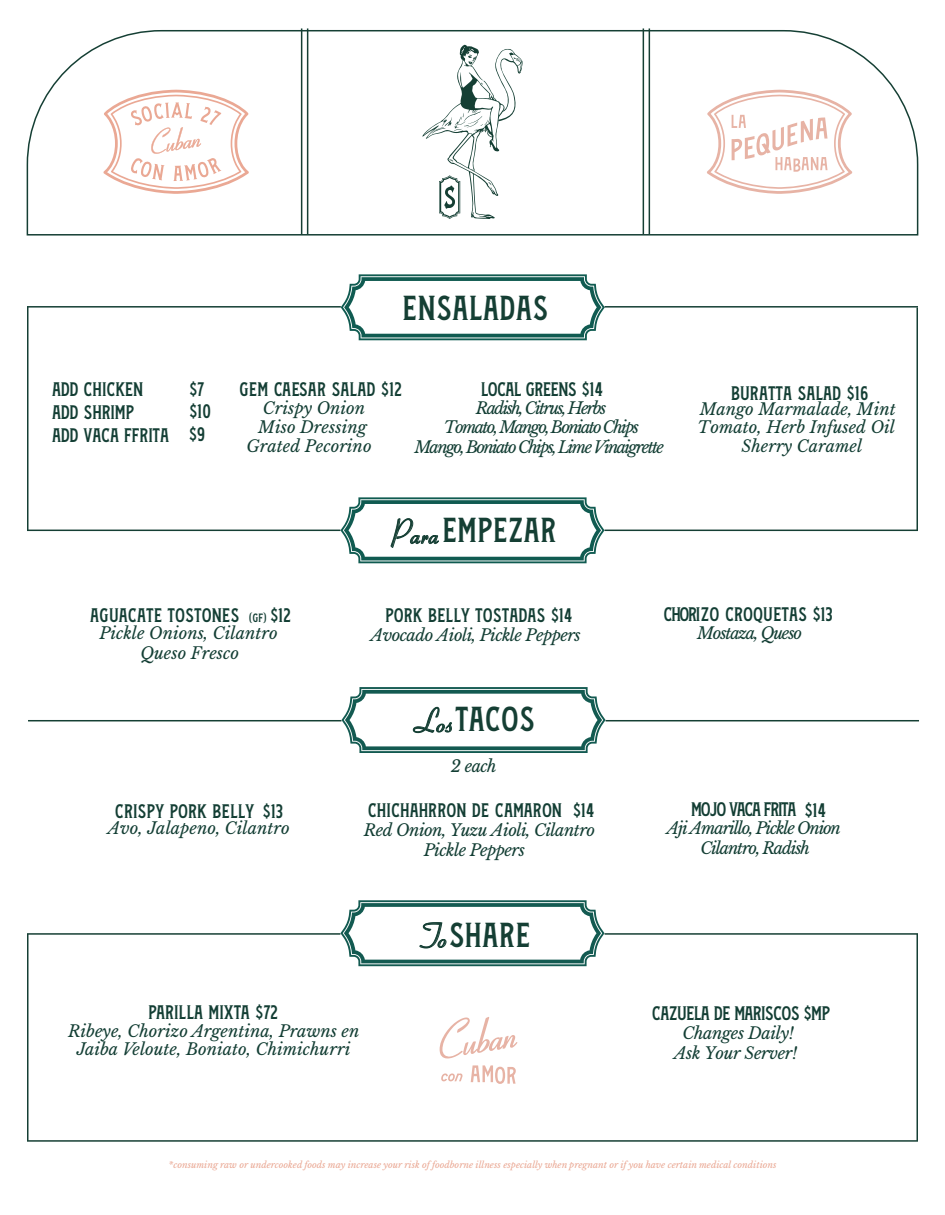
<style>
.page{position:relative;width:945px;height:1215px;background:#fff}
.page>*{position:absolute;margin:0;border:0;box-sizing:border-box;transform-origin:0 0}
.t1{font:34.5px "Vicente Spurred";letter-spacing:.015em;color:#153f34}
.t2{font:19.5px/23.4px "Vicente Spurred";color:#133e34}
.t3{font:19.5px "Vicente Spurred";letter-spacing:-.04em;color:#133e34}
.t4{font:19.5px "Vicente Spurred";letter-spacing:-.07em;color:#133e34}
.t5{font:italic 16.5px/19.8px "Libre Baskerville";color:#133e34;text-align:center}
.t6{font:italic 16.5px/19.8px "Libre Baskerville";letter-spacing:-.02em;color:#133e34}
.t7{font:italic 16.5px/20px "Libre Baskerville";letter-spacing:-.1em;color:#133e34;text-align:center}
.t8{font:italic 16.5px/19.8px "Libre Baskerville";letter-spacing:-.07em;color:#133e34;text-align:center}
.t9{font:italic 9px "Libre Baskerville";color:#eaa894}
.s1{font-family:"Coronet";font-size:33px}
.s2{font-size:12px}
</style>
<div class="page">
<svg style="left:340px;top:497px;width:265px;height:66px"></svg>
<svg style="left:341px;top:274px;width:264px;height:66px"></svg>
<svg style="left:26px;top:29px;width:893px;height:207px"></svg>
<hr style="left:301px;top:28px;width:1px;height:206px;background:#153f34">
<hr style="left:643px;top:28px;width:1px;height:206px;background:#153f34">
<hr style="left:307px;top:28px;width:1px;height:206px;background:#153f34">
<hr style="left:649px;top:28px;width:1px;height:206px;background:#153f34">
<svg style="left:340px;top:900px;width:265px;height:66px"></svg>
<svg style="left:441px;top:1073px;width:21px;height:8px"></svg>
<svg style="left:471px;top:1065px;width:45px;height:19px"></svg>
<svg style="left:440px;top:1017px;width:77px;height:41px"></svg>
<hr style="left:916px;top:934px;width:2px;height:207px;background:#153f34">
<hr style="left:27px;top:934px;width:1px;height:207px;background:#153f34">
<svg style="left:103px;top:90px;width:146px;height:104px"></svg>
<svg style="left:707px;top:90px;width:145px;height:104px"></svg>
<hr style="left:27px;top:306px;width:314px;height:2px;background:#153f34">
<hr style="left:605px;top:306px;width:313px;height:2px;background:#153f34">
<hr style="left:27px;top:307px;width:1px;height:223px;background:#153f34">
<hr style="left:916px;top:308px;width:2px;height:222px;background:#153f34">
<hr style="left:27px;top:530px;width:313px;height:1px;background:#153f34">
<hr style="left:605px;top:530px;width:313px;height:1px;background:#153f34">
<hr style="left:27px;top:933px;width:313px;height:2px;background:#153f34">
<hr style="left:605px;top:933px;width:313px;height:2px;background:#153f34">
<hr style="left:28px;top:720px;width:313px;height:1px;background:#153f34">
<hr style="left:606px;top:720px;width:313px;height:1px;background:#153f34">
<hr style="left:27px;top:1140px;width:891px;height:2px;background:#153f34">
<svg style="left:341px;top:687px;width:265px;height:66px"></svg>
<h1 class="t1" style="left:402px;top:292px;width:148px">ENSALADAS</h1>
<p class="t2" style="left:52px;top:378px;width:118px">ADD CHICKEN<br>ADD SHRIMP<br>ADD VACA FFRITA</p>
<p class="t2" style="left:189px;top:378px;width:17px">$7</p>
<p class="t3" style="left:481px;top:381px;width:123px">LOCAL GREENS $14</p>
<p class="t2" style="left:239px;top:379px;width:164px">GEM CAESAR SALAD $12</p>
<p class="t5" style="left:263px;top:398px;width:104px">Crispy Onion</p>
<p class="t5" style="left:258px;top:417px;width:110px">Miso Dressing</p>
<p class="t5" style="left:247px;top:436px;width:127px">Grated Pecorino</p>
<p class="t7" style="left:414px;top:398px;width:251px">Radish, Citrus, Herbs<br>Tomato, Mango, Boniato Chips<br>Mango, Boniato Chips, Lime Vinaigrette</p>
<p class="t2" style="left:189px;top:401px;width:24px;line-height:22.8px">$10 $9</p>
<h1 class="t1" style="left:389px;top:514px;width:169px"><span class="s1">Para</span> EMPEZAR</h1>
<p class="t2" style="left:731px;top:382px;width:139px">BURATTA SALAD $16</p>
<p class="t5" style="left:700px;top:399px;width:198px">Mango Marmalade, Mint</p>
<p class="t5" style="left:698px;top:417px;width:199px">Tomato, Herb Infused Oil</p>
<p class="t5" style="left:742px;top:436px;width:122px">Sherry Caramel</p>
<p class="t2" style="left:90px;top:605px;width:202px">AGUACATE TOSTONES <span class="s2">(GF)</span> $12</p>
<p class="t5" style="left:100px;top:623px;width:180px">Pickle Onions, Cilantro<br>Queso Fresco</p>
<p class="t2" style="left:385px;top:604px;width:189px">PORK BELLY TOSTADAS $14</p>
<p class="t6" style="left:371px;top:625px;width:212px">Avocado Aioli, Pickle Peppers</p>
<h1 class="t1" style="left:410px;top:703px;width:127px"><span class="s1">Los</span> TACOS</h1>
<p class="t6" style="left:451px;top:756px;width:47px">2 each</p>
<p class="t2" style="left:664px;top:603px;width:171px">CHORIZO CROQUETAS $13</p>
<p class="t8" style="left:697px;top:623px;width:106px">Mostaza, Queso</p>
<p class="t2" style="left:115px;top:800px;width:170px">CRISPY PORK BELLY $13</p>
<p class="t4" style="left:691px;top:801px;width:136px">MOJO VACA FRITA $14</p>
<p class="t5" style="left:108px;top:819px;width:184px">Avo, Jalapeno, Cilantro</p>
<p class="t2" style="left:368px;top:799px;width:228px">CHICHAHRRON DE CAMARON $14</p>
<p class="t6" style="left:424px;top:821px;width:173px;text-indent:-60px">Red Onion, Yuzu Aioli, Cilantro<br>Pickle Peppers</p>
<p class="t8" style="left:667px;top:819px;width:176px">Aji Amarillo, Pickle Onion<br>Cilantro, Radish</p>
<p class="t2" style="left:148px;top:1002px;width:132px">PARILLA MIXTA $72</p>
<p class="t5" style="left:68px;top:1022px;width:293px;line-height:18px">Ribeye, Chorizo Argentina, Prawns en<br>Jaiba Veloute, Boniato, Chimichurri</p>
<h1 class="t1" style="left:414px;top:920px;width:118px"><span class="s1">To</span> SHARE</h1>
<p class="t3" style="left:652px;top:1004px;width:180px">CAZUELA DE MARISCOS $MP</p>
<p class="t6" style="left:674px;top:1023px;width:125px;text-align:center">Changes Daily!<br>Ask Your Server!</p>
<p class="t9" style="left:169px;top:1159px;width:609px">*consuming raw or undercooked foods may increase your risk of foodborne illness especially when pregnant or if you have certain medical conditions</p>
</div>
